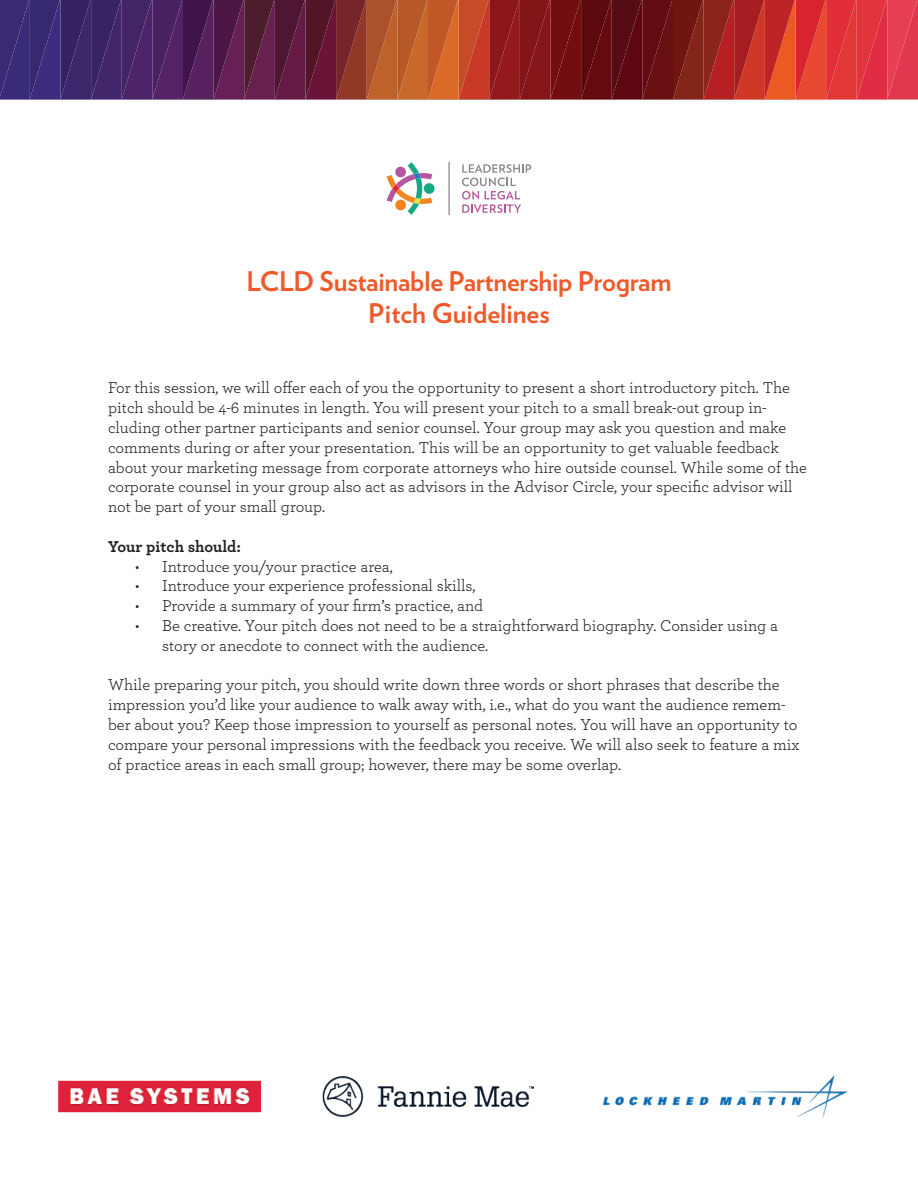
<style>
.page{position:relative;width:918px;height:1188px;background:#fff}
.page>*{position:absolute;margin:0;border:0;box-sizing:border-box;transform-origin:0 0}
.t1{font:700 27px "Verlag";letter-spacing:-.01em;color:#f15929}
.t2{font:16.5px/19.8px "Archer";color:#231f20}
.t3{font:700 16.5px "Archer";letter-spacing:-.005em;color:#231f20}
</style>
<div class="page">
<svg style="left:0;top:0;width:918px;height:100px;background:#862c3a"></svg>
<svg style="left:462px;top:164px;width:69px;height:49px"></svg>
<svg style="left:424px;top:183px;width:11px;height:11px"></svg>
<svg style="left:387px;top:162px;width:45px;height:53px"></svg>
<svg style="left:448px;top:162px;width:2px;height:53px"></svg>
<img style="left:58px;top:1075px;width:790px;height:43px">
<p class="t1" style="left:247px;top:260px;width:426px">LCLD Sustainable Partnership Program</p>
<p class="t1" style="left:368px;top:292px;width:183px">Pitch Guidelines</p>
<p class="t2" style="left:108px;top:377px;width:701px">For this session, we will offer each of you the opportunity to present a short introductory pitch. The pitch should be 4-6 minutes in length. You will present your pitch to a small break-out group in&shy;cluding other partner participants and senior counsel. Your group may ask you question and make comments during or after your presentation. This will be an opportunity to get valuable feedback about your marketing message from corporate attorneys who hire outside counsel. While some of the corporate counsel in your group also act as advisors in the Advisor Circle, your specific advisor will not be part of your small group.</p>
<p class="t3" style="left:108px;top:533px;width:135px">Your pitch should:</p>
<p class="t2" style="left:135px;top:556px;width:259px">• Introduce you/your practice area,</p>
<p class="t2" style="left:135px;top:575px;width:342px">• Introduce your experience professional skills,</p>
<p class="t2" style="left:135px;top:595px;width:350px">• Provide a summary of your firm’s practice, and</p>
<p class="t2" style="left:162px;top:615px;width:618px;text-indent:-27px">• Be creative. Your pitch does not need to be a straightforward biography. Consider using a story or anecdote to connect with the audience.</p>
<p class="t2" style="left:108px;top:674px;width:693px">While preparing your pitch, you should write down three words or short phrases that describe the impression you’d like your audience to walk away with, i.e., what do you want the audience remem&shy;ber about you? Keep those impression to yourself as personal notes. You will have an opportunity to compare your personal impressions with the feedback you receive. We will also seek to feature a mix of practice areas in each small group; however, there may be some overlap.</p>
</div>
